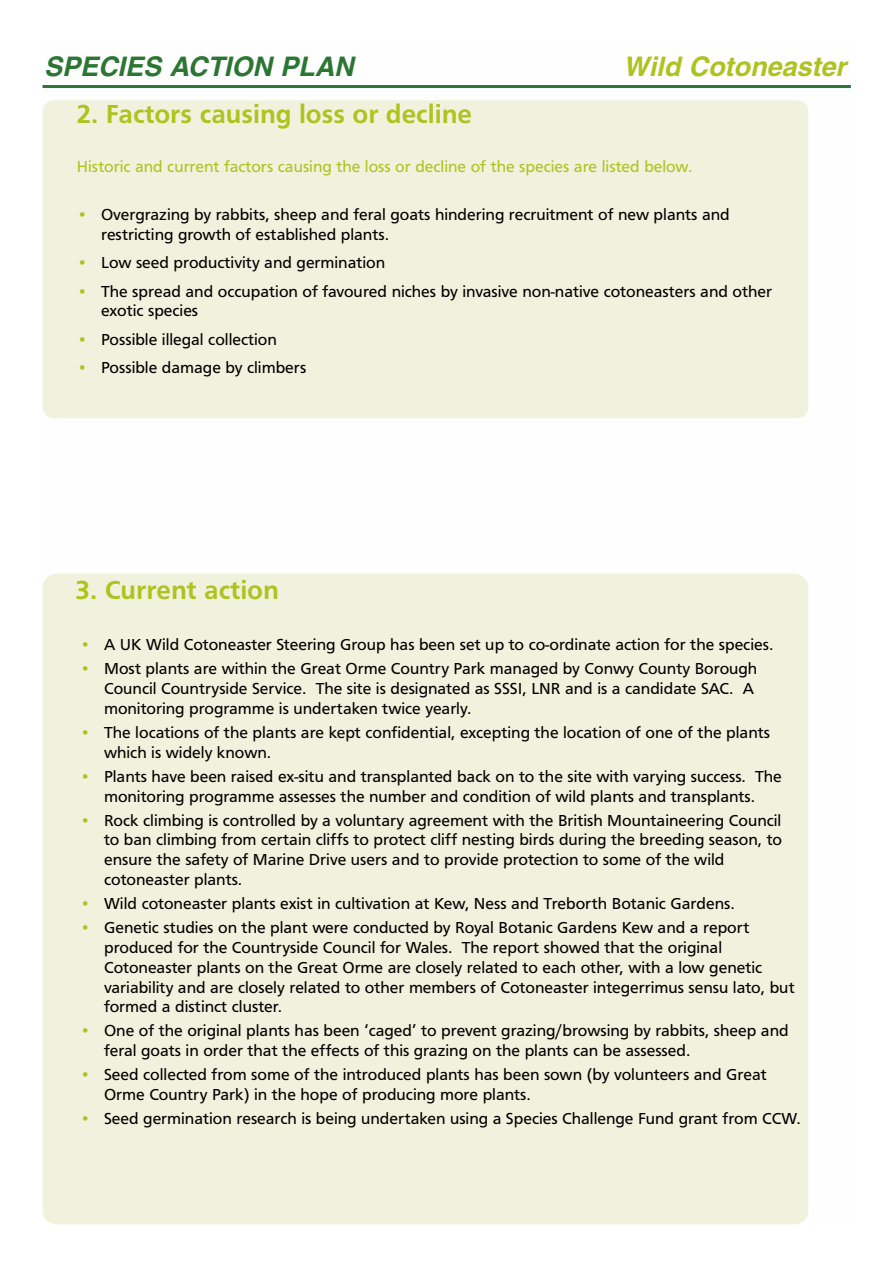
<style>
.page{position:relative;width:893px;height:1263px;background:#fff}
.page>*{position:absolute;margin:0;border:0;box-sizing:border-box;transform-origin:0 0}
.t1{font:500 27px "Frutus T";color:#aec320}
.t2{font:italic 700 27px "Helvetica";color:#2b7632}
.t3{font:italic 700 27px "Helvetica";color:#aec320}
.t4{font:16.5px/19.8px "Frutus T";color:#000}
.t5{font:16.5px "Frutus T";color:#aec320}
.s1{color:#aec320}
</style>
<div class="page">
<hr style="left:43px;top:85px;width:807px;height:3px;background:#2b7632">
<div style="left:43px;top:100px;width:765px;height:318px;background:#f1f2dd;border-radius:11px"></div>
<div style="left:43px;top:574px;width:765px;height:650px;background:#f1f2dd"></div>
<h1 class="t2" style="left:44px;top:57px;width:311px">SPECIES ACTION PLAN</h1>
<h1 class="t3" style="left:623px;top:57px;width:224px">Wild Cotoneaster</h1>
<h1 class="t1" style="left:77px;top:103px;width:396px">2. Factors causing loss or decline</h1>
<p class="t5" style="left:77px;top:161px;width:617px">Historic and current factors causing the loss or decline of the species are listed below.</p>
<p class="t4" style="left:101px;top:206px;width:630px;text-indent:-24px"><span class="s1">•</span> Overgrazing by rabbits, sheep and feral goats hindering recruitment of new plants and restricting growth of established plants.</p>
<p class="t4" style="left:77px;top:254px;width:310px"><span class="s1">•</span> Low seed productivity and germination</p>
<p class="t4" style="left:101px;top:282px;width:672px;text-indent:-24px"><span class="s1">•</span> The spread and occupation of favoured niches by invasive non-native cotoneasters and other exotic species</p>
<p class="t4" style="left:77px;top:330px;width:202px"><span class="s1">•</span> Possible illegal collection</p>
<p class="t4" style="left:77px;top:359px;width:231px"><span class="s1">•</span> Possible damage by climbers</p>
<h1 class="t1" style="left:76px;top:579px;width:205px">3. Current action</h1>
<p class="t4" style="left:80px;top:636px;width:695px"><span class="s1">•</span> A UK Wild Cotoneaster Steering Group has been set up to co-ordinate action for the species.</p>
<p class="t4" style="left:104px;top:660px;width:654px;text-indent:-24px"><span class="s1">•</span> Most plants are within the Great Orme Country Park managed by Conwy County Borough<br>Council Countryside Service. The site is designated as SSSI, LNR and is a candidate SAC. A monitoring programme is undertaken twice yearly.</p>
<p class="t4" style="left:104px;top:724px;width:667px;text-indent:-24px"><span class="s1">•</span> The locations of the plants are kept confidential, excepting the location of one of the plants which is widely known.</p>
<p class="t4" style="left:80px;top:768px;width:703px;text-align:center"><span class="s1">•</span> Plants have been raised ex-situ and transplanted back on to the site with varying success. The monitoring programme assesses the number and condition of wild plants and transplants.</p>
<p class="t4" style="left:104px;top:811px;width:679px;text-indent:-24px"><span class="s1">•</span> Rock climbing is controlled by a voluntary agreement with the British Mountaineering Council to ban climbing from certain cliffs to protect cliff nesting birds during the breeding season, to ensure the safety of Marine Drive users and to provide protection to some of the wild cotoneaster plants.</p>
<p class="t4" style="left:80px;top:895px;width:656px"><span class="s1">•</span> Wild cotoneaster plants exist in cultivation at Kew, Ness and Treborth Botanic Gardens.</p>
<p class="t4" style="left:104px;top:919px;width:692px;text-indent:-24px"><span class="s1">•</span> Genetic studies on the plant were conducted by Royal Botanic Gardens Kew and a report produced for the Countryside Council for Wales. The report showed that the original Cotoneaster plants on the Great Orme are closely related to each other, with a low genetic variability and are closely related to other members of Cotoneaster integerrimus sensu lato, but formed a distinct cluster.</p>
<p class="t4" style="left:104px;top:1022px;width:686px;text-indent:-24px"><span class="s1">•</span> One of the original plants has been ‘caged’ to prevent grazing/browsing by rabbits, sheep and feral goats in order that the effects of this grazing on the plants can be assessed.</p>
<p class="t4" style="left:104px;top:1066px;width:664px;text-indent:-24px"><span class="s1">•</span> Seed collected from some of the introduced plants has been sown (by volunteers and Great<br>Orme Country Park) in the hope of producing more plants.</p>
<p class="t4" style="left:80px;top:1110px;width:722px"><span class="s1">•</span> Seed germination research is being undertaken using a Species Challenge Fund grant from CCW.</p>
</div>
